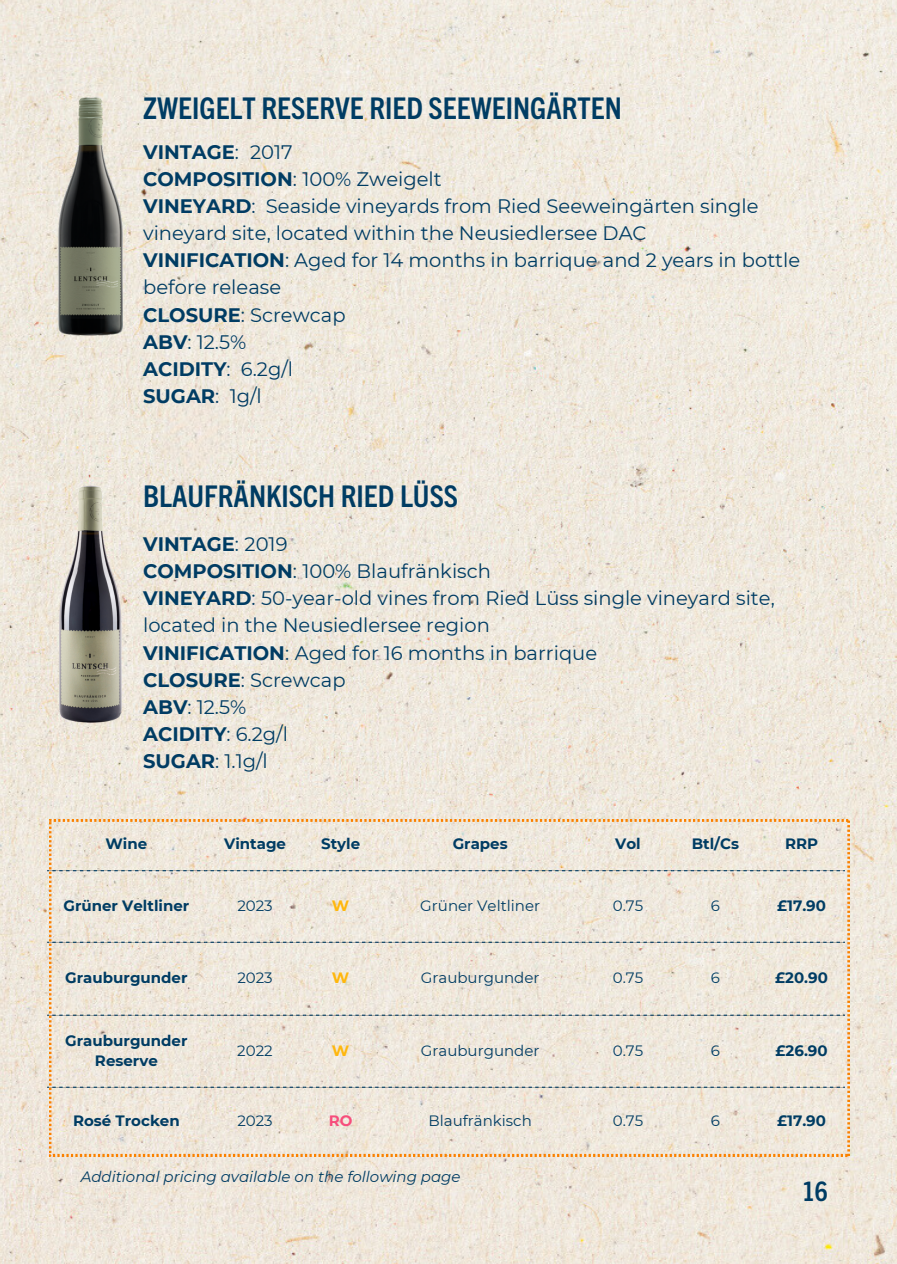
<style>
.page{position:relative;width:897px;height:1264px;background:#fff}
.page>*{position:absolute;margin:0;border:0;box-sizing:border-box;transform-origin:0 0}
.t1{font:700 condensed 30px "Trade Gothic Next LT Pro";color:#003c63}
.t2{font:700 condensed 27px "Trade Gothic Next LT Pro";color:#003c63}
.t3{font:19.5px/27px "Montserrat";color:#003c63}
.t4{font:700 15px/20.2px "Montserrat";color:#003c63;text-align:center}
.t5{font:15px "Montserrat";color:#003c63}
.t6{font:italic 15px "Montserrat";color:#003c63}
.t7{font:700 15px "Montserrat";color:#ffb70d}
.t8{font:700 15px "Montserrat";color:#f74d7c}
.s1{font-weight:700}
</style>
<div class="page">
<img style="left:0;top:0;width:897px;height:1263px">
<img style="left:51px;top:481px;width:77px;height:248px">
<img style="left:57px;top:96px;width:65px;height:239px">
<svg style="left:49px;top:819px;width:800px;height:337px;background:#ece4d7"></svg>
<p class="t1" style="left:143px;top:87px;width:480px">ZWEIGELT RESERVE RIED SEEWEINGÄRTEN</p>
<h1 class="t3" style="left:143px;top:139px;width:658px"><span class="s1">VINTAGE</span>: 2017<br><span class="s1">COMPOSITION</span>: 100% Zweigelt<br><span class="s1">VINEYARD</span>: Seaside vineyards from Ried Seeweingärten single vineyard site, located within the Neusiedlersee DAC<br><span class="s1">VINIFICATION</span>: Aged for 14 months in barrique and 2 years in bottle before release<br><span class="s1">CLOSURE</span>: Screwcap<br><span class="s1">ABV</span>: 12.5%<br><span class="s1">ACIDITY</span>: 6.2g/l<br><span class="s1">SUGAR</span>:</h1>
<h2 class="t3" style="left:230px;top:382px;width:34px">1g/l</h2>
<p class="t1" style="left:143px;top:475px;width:316px">BLAUFRÄNKISCH RIED LÜSS</p>
<h2 class="t3" style="left:143px;top:531px;width:633px"><span class="s1">VINTAGE</span>: 2019<br><span class="s1">COMPOSITION</span>: 100% Blaufränkisch<br><span class="s1">VINEYARD</span>: 50-year-old vines from Ried Lüss single vineyard site, located in the Neusiedlersee region<br><span class="s1">VINIFICATION</span>: Aged for 16 months in barrique<br><span class="s1">CLOSURE</span>: Screwcap<br><span class="s1">ABV</span>: 12.5%<br><span class="s1">ACIDITY</span>: 6.2g/l<br><span class="s1">SUGAR</span>: 1.1g/l</h2>
<p class="t4" style="left:105px;top:833px;width:43px">Wine</p>
<p class="t4" style="left:224px;top:833px;width:63px">Vintage</p>
<p class="t4" style="left:321px;top:833px;width:41px">Style</p>
<p class="t4" style="left:452px;top:833px;width:57px">Grapes</p>
<p class="t4" style="left:615px;top:833px;width:27px">Vol</p>
<p class="t4" style="left:691px;top:833px;width:49px">Btl/Cs</p>
<p class="t4" style="left:785px;top:833px;width:35px">RRP</p>
<p class="t4" style="left:63px;top:895px;width:127px">Grüner Veltliner</p>
<p class="t5" style="left:237px;top:896px;width:37px">2023</p>
<p class="t7" style="left:332px;top:896px;width:19px">W</p>
<p class="t5" style="left:420px;top:896px;width:121px">Grüner Veltliner</p>
<p class="t5" style="left:613px;top:896px;width:32px">0.75</p>
<p class="t5" style="left:711px;top:896px;width:11px">6</p>
<p class="t4" style="left:777px;top:895px;width:50px">£17.90</p>
<p class="t4" style="left:65px;top:967px;width:124px">Grauburgunder</p>
<p class="t5" style="left:237px;top:968px;width:37px">2023</p>
<p class="t7" style="left:332px;top:968px;width:19px">W</p>
<p class="t5" style="left:421px;top:968px;width:120px">Grauburgunder</p>
<p class="t5" style="left:613px;top:968px;width:32px">0.75</p>
<p class="t5" style="left:711px;top:968px;width:11px">6</p>
<p class="t4" style="left:775px;top:967px;width:54px">£20.90</p>
<p class="t4" style="left:65px;top:1030px;width:124px">Grauburgunder<br>Reserve</p>
<p class="t5" style="left:237px;top:1041px;width:37px">2022</p>
<p class="t7" style="left:332px;top:1041px;width:19px">W</p>
<p class="t5" style="left:421px;top:1041px;width:120px">Grauburgunder</p>
<p class="t5" style="left:613px;top:1041px;width:32px">0.75</p>
<p class="t5" style="left:711px;top:1041px;width:11px">6</p>
<p class="t4" style="left:775px;top:1040px;width:54px">£26.90</p>
<p class="t4" style="left:73px;top:1110px;width:108px">Rosé Trocken</p>
<p class="t5" style="left:237px;top:1111px;width:37px">2023</p>
<p class="t8" style="left:329px;top:1111px;width:25px">RO</p>
<p class="t5" style="left:428px;top:1111px;width:105px">Blaufränkisch</p>
<p class="t5" style="left:613px;top:1111px;width:32px">0.75</p>
<p class="t5" style="left:711px;top:1111px;width:11px">6</p>
<p class="t4" style="left:777px;top:1110px;width:50px">£17.90</p>
<p class="t6" style="left:81px;top:1167px;width:381px">Additional pricing available on the following page</p>
<h2 class="t2" style="left:802px;top:1172px;width:27px">16</h2>
</div>
